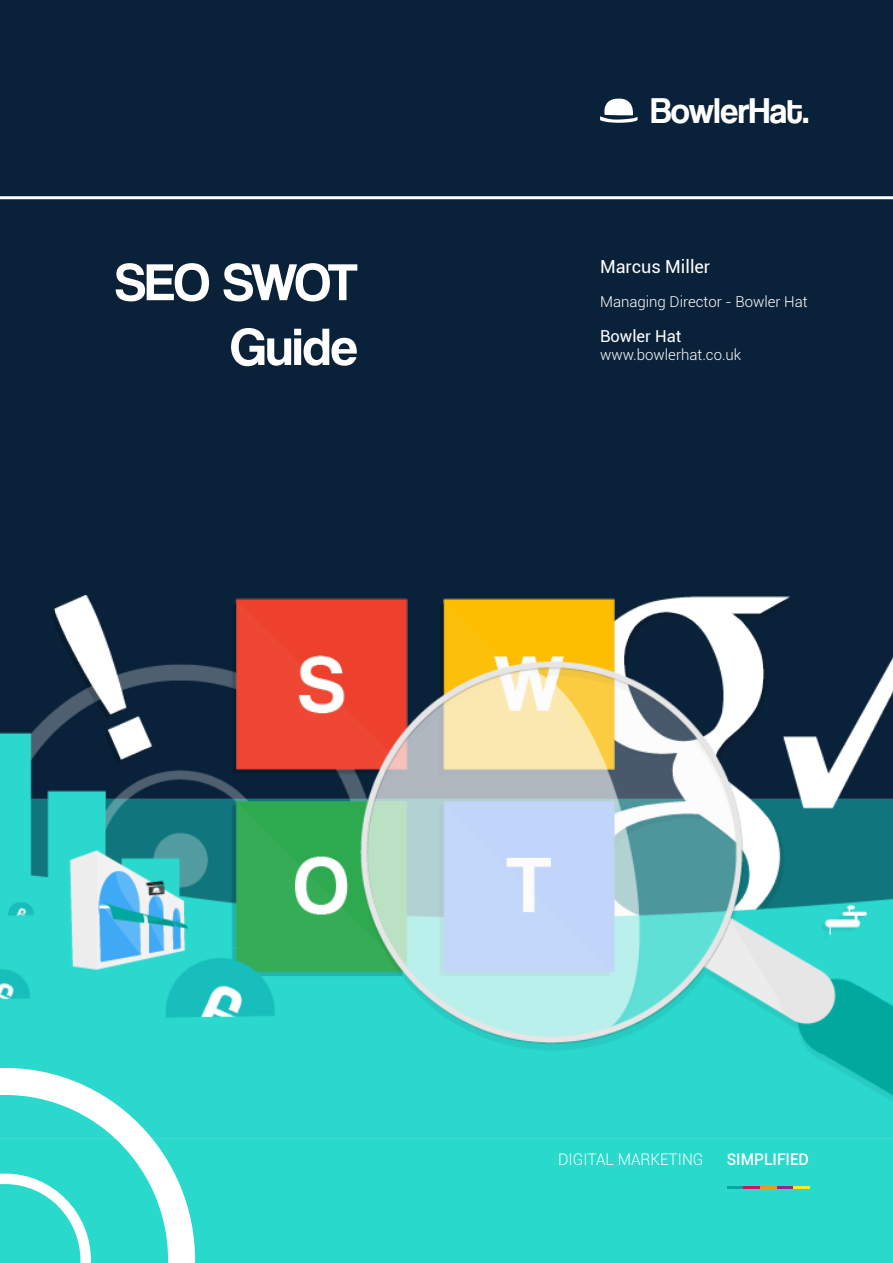
<style>
.page{position:relative;width:893px;height:1263px;background:#0a2239}
.page>*{position:absolute;margin:0;border:0;box-sizing:border-box;transform-origin:0 0}
.t1{font:54px "Coolvetica Rg";color:#fff}
.t2{font:36.9px "Coolvetica Rg";color:#fff;scale:.96 1}
.t3{font:18px "Roboto";color:#fff}
.t4{font:16.5px "Roboto";color:#fff}
.t5{font:300 16.05px "Roboto";color:#fff;scale:.96 1}
.t6{font:500 16.05px "Roboto";color:#fff;scale:.96 1}
.t7{font:300 15px "Roboto";color:#fff}
</style>
<div class="page">
<div style="left:195px;top:1187px;width:698px;height:76px;background:#29d9cc"></div>
<svg style="left:600px;top:99px;width:38px;height:24px"></svg>
<svg style="left:727px;top:1187px;width:83px;height:2px"></svg>
<img style="left:0;top:595px;width:893px;height:592px">
<svg style="left:0;top:1068px;width:195px;height:195px;background:#5ce1d8"></svg>
<hr style="left:0;top:196px;width:893px;height:3px;background:#fff">
<p class="t1" style="left:115px;top:250px;width:244px">SEO SWOT</p>
<p class="t1" style="left:230px;top:315px;width:129px">Guide</p>
<h2 class="t2" style="left:651px;top:89px;width:166px">BowlerHat.</h2>
<p class="t3" style="left:600px;top:254px;width:112px">Marcus Miller</p>
<p class="t7" style="left:600px;top:291px;width:209px">Managing Director - Bowler Hat</p>
<p class="t4" style="left:600px;top:325px;width:83px">Bowler Hat</p>
<p class="t7" style="left:600px;top:345px;width:143px">www.bowlerhat.co.uk</p>
<p class="t5" style="left:558px;top:1148px;width:153px">DIGITAL MARKETING</p>
<p class="t6" style="left:727px;top:1148px;width:87px">SIMPLIFIED</p>
</div>
